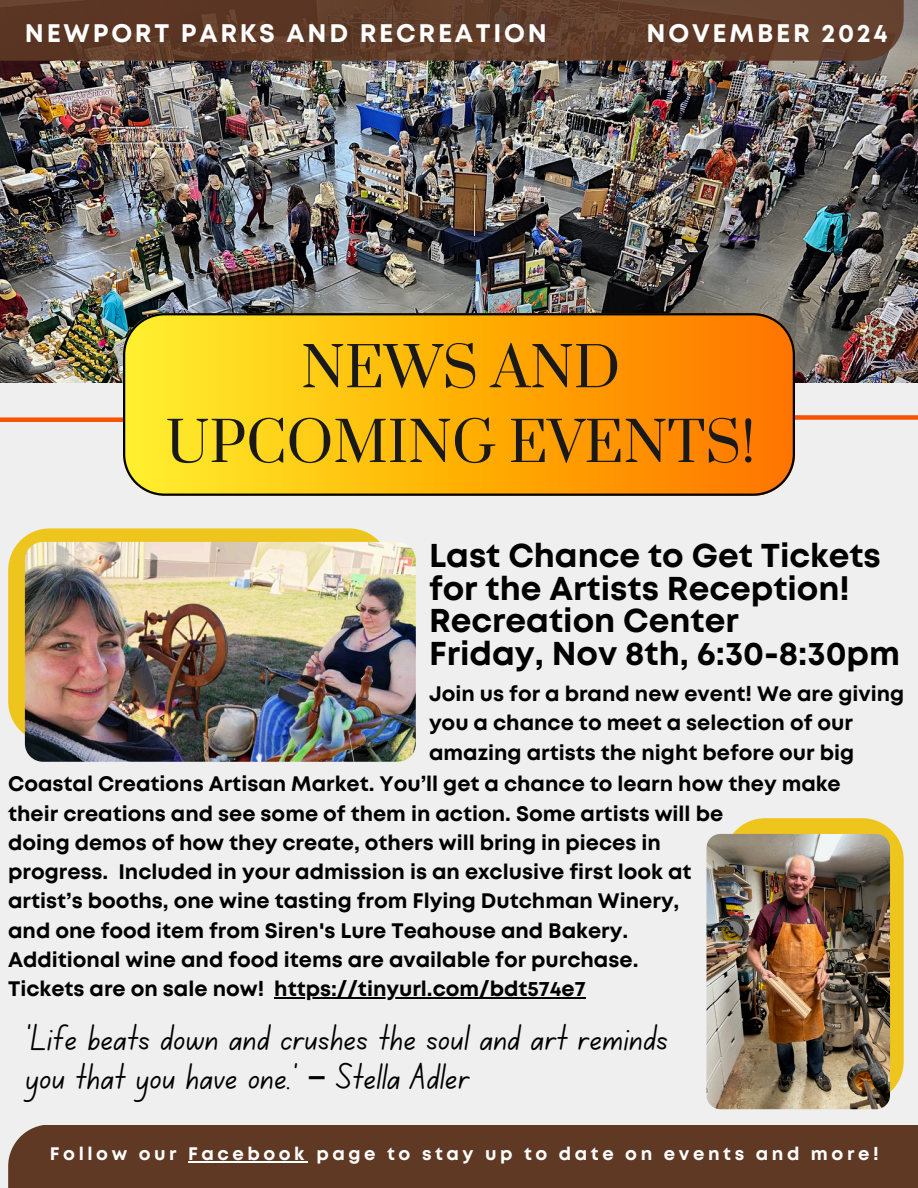
<style>
.page{position:relative;width:918px;height:1188px;background:#efefef}
.page>*{position:absolute;margin:0;border:0;box-sizing:border-box;transform-origin:0 0}
.t1{font:54px/74.8px "Prata";color:#191919;text-align:center}
.t2{font:37.5px/38.2px "Canva School Font";color:#000}
.t3{font:700 33px/32.7px "Mont";color:#000}
.t4{font:700 25.35px "Mont";letter-spacing:.11em;color:#fff}
.t5{font:700 21px/29.2px "Mont";color:#000}
.t6{font:700 18.15px "Mont";letter-spacing:.2em;color:#fff}
.s1{font-family:"Noto Sans Gurmukhi"}
</style>
<div class="page">
<img style="left:0;top:0;width:918px;height:382px">
<div style="left:8px;top:1125px;width:910px;height:63px;background:#5f3924"></div>
<div style="left:0;top:0;width:904px;height:61px;background:#5f3924"></div>
<div style="left:0;top:417px;width:151px;height:5px;background:#f75302"></div>
<div style="left:745px;top:415px;width:173px;height:5px;background:#f75302"></div>
<svg style="left:123px;top:313px;width:672px;height:182px;background:#f6ac0e"></svg>
<div style="left:8px;top:528px;width:382px;height:215px;background:#eec51d;border-radius:42px"></div>
<img style="left:25px;top:542px;width:391px;height:220px;border-radius:18px">
<hr style="left:274px;top:997px;width:312px;height:1px;background:#000">
<div style="left:724px;top:818px;width:180px;height:285px;background:#eec51d;border-radius:42px"></div>
<img style="left:706px;top:834px;width:184px;height:275px;border-radius:14px">
<hr style="left:188px;top:1161px;width:120px;height:2px;background:#fff">
<p class="t4" style="left:25px;top:24px;width:523px">NEWPORT PARKS AND RECREATION</p>
<p class="t4" style="left:647px;top:24px;width:243px">NOVEMBER 2024</p>
<h3 class="t1" style="left:166px;top:333px;width:591px">NEWS AND<br>UPCOMING EVENTS!</h3>
<h5 class="t3" style="left:429px;top:542px;width:473px">Last Chance to Get Tickets for the Artists Reception!<br>Recreation Center<br>Friday, Nov 8th, 6:30-8:30pm</h5>
<h5 class="t5" style="left:429px;top:681px;width:477px">Join us for a brand new event! We are giving you a chance to meet a selection of our amazing artists the night before our big</h5>
<h4 class="t5" style="left:8px;top:771px;width:834px">Coastal Creations Artisan Market. You’ll get a chance to learn how they make their creations and see some of them in action. Some artists will be<br>doing demos of how they create, others will bring in pieces in<br>progress. Included in your admission is an exclusive first look at<br>artist’s booths, one wine tasting from Flying Dutchman Winery,<br>and one food item from Siren's Lure Teahouse and Bakery.<br>Additional wine and food items are available for purchase.<br>Tickets are on sale now!</h4>
<h1 class="t5" style="left:274px;top:976px;width:313px">https://tinyurl.com/bdt574e7</h1>
<h2 class="t2" style="left:25px;top:1023px;width:644px">‘Life beats down and crushes the soul and art reminds you that you have one.’ <span class="s1">–</span> Stella Adler</h2>
<h2 class="t6" style="left:50px;top:1147px;width:830px">Follow our Facebook page to stay up to date on events and more!</h2>
</div>
